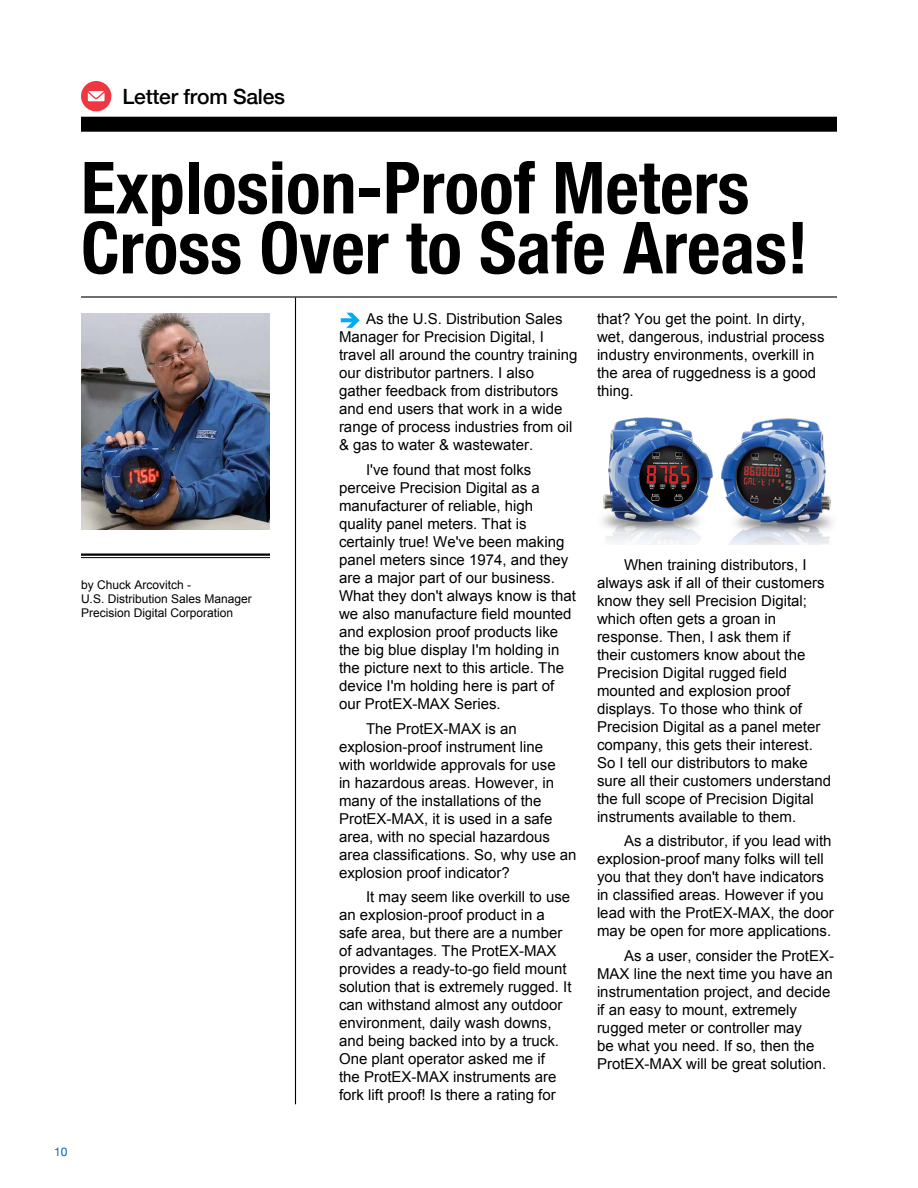
<style>
.page{position:relative;width:918px;height:1188px;background:#fff}
.page>*{position:absolute;margin:0;border:0;box-sizing:border-box;transform-origin:0 0}
.t1{font:700 condensed 72px/60px "Helvetica Neue LT Std";color:#000}
.t2{font:500 21px "Helvetica Neue";letter-spacing:-.01em;color:#000}
.t3{font:15px/18px "Arial";color:#000}
.t4{font:12px/14.4px "Arial";color:#000}
.t5{font:12px "Helvetica Neue";color:#0067b1}
</style>
<div class="page">
<div style="left:81px;top:81px;width:30px;height:30px;background:#ef3742;border-radius:50%"></div>
<svg style="left:88px;top:91px;width:17px;height:10px"></svg>
<div style="left:81px;top:117px;width:756px;height:15px;background:#000"></div>
<img style="left:81px;top:313px;width:189px;height:216px">
<hr style="left:295px;top:298px;width:1px;height:806px;background:#000">
<img style="left:602px;top:417px;width:231px;height:128px">
<hr style="left:81px;top:554px;width:189px;height:2px;background:#000">
<hr style="left:81px;top:557px;width:189px;height:1px;background:#000">
<hr style="left:81px;top:296px;width:756px;height:2px;background:#000">
<svg style="left:341px;top:313px;width:19px;height:15px"></svg>
<h2 class="t2" style="left:122px;top:80px;width:164px">Letter from Sales</h2>
<h1 class="t1" style="left:81px;top:157px;width:729px">Explosion-Proof Meters<br>Cross Over to Safe Areas!</h1>
<p class="t3" style="left:339px;top:310px;width:240px;text-indent:27px">As the U.S. Distribution Sales Manager for Precision Digital, I travel all around the country training our distributor partners. I also gather feedback from distributors and end users that work in a wide range of process industries from oil &amp; gas to water &amp; wastewater.</p>
<p class="t3" style="left:339px;top:461px;width:239px;text-indent:27px">I've found that most folks perceive Precision Digital as a manufacturer of reliable, high quality panel meters. That is certainly true! We've been making panel meters since 1974, and they are a major part of our business.<br>What they don't always know is that we also manufacture field mounted and explosion proof products like the big blue display I'm holding in the picture next to this article. The device I'm holding here is part of our ProtEX-MAX Series.</p>
<p class="t3" style="left:339px;top:720px;width:239px;text-indent:27px">The ProtEX-MAX is an explosion-proof instrument line<br>with worldwide approvals for use<br>in hazardous areas. However, in many of the installations of the<br>ProtEX-MAX, it is used in a safe area, with no special hazardous area classifications. So, why use an explosion proof indicator?</p>
<p class="t3" style="left:339px;top:888px;width:234px;text-indent:27px">It may seem like overkill to use an explosion-proof product in a safe area, but there are a number of advantages. The ProtEX-MAX provides a ready-to-go field mount solution that is extremely rugged. It can withstand almost any outdoor environment, daily wash downs, and being backed into by a truck.<br>One plant operator asked me if<br>the ProtEX-MAX instruments are fork lift proof! Is there a rating for</p>
<p class="t3" style="left:597px;top:310px;width:229px">that? You get the point. In dirty, wet, dangerous, industrial process industry environments, overkill in the area of ruggedness is a good thing.</p>
<p class="t3" style="left:597px;top:555px;width:236px;text-indent:27px">When training distributors, I always ask if all of their customers know they sell Precision Digital; which often gets a groan in response. Then, I ask them if<br>their customers know about the<br>Precision Digital rugged field mounted and explosion proof displays. To those who think of<br>Precision Digital as a panel meter company, this gets their interest.<br>So I tell our distributors to make sure all their customers understand the full scope of Precision Digital instruments available to them.</p>
<p class="t3" style="left:597px;top:832px;width:238px;text-indent:27px">As a distributor, if you lead with explosion-proof many folks will tell you that they don't have indicators in classified areas. However if you lead with the ProtEX-MAX, the door may be open for more applications.</p>
<p class="t3" style="left:597px;top:947px;width:239px;text-indent:27px">As a user, consider the ProtEX-<br>MAX line the next time you have an instrumentation project, and decide if an easy to mount, extremely rugged meter or controller may<br>be what you need. If so, then the<br>ProtEX-MAX will be great solution.</p>
<p class="t4" style="left:81px;top:577px;width:172px">by Chuck Arcovitch -<br>U.S. Distribution Sales Manager<br>Precision Digital Corporation</p>
<p class="t5" style="left:54px;top:1143px;width:15px">10</p>
</div>
